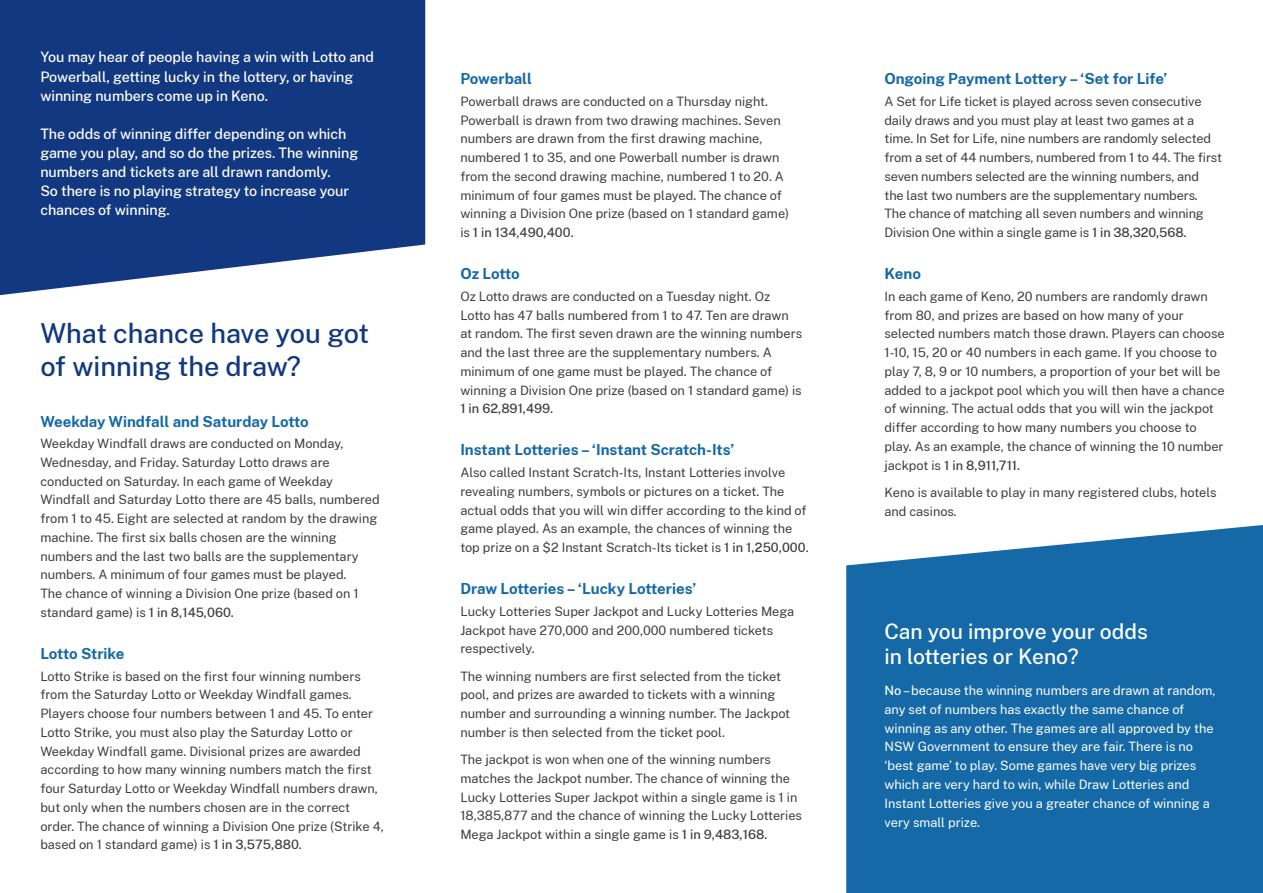
<style>
.page{position:relative;width:1263px;height:893px;background:#fff}
.page>*{position:absolute;margin:0;border:0;box-sizing:border-box;transform-origin:0 0}
.Section_heading_-_more_space_after{font:500 27px/32.4px "Public Sans";color:#113880}
.Section_heading{font:500 21px/25.2px "Public Sans";color:#fff}
.Section_Subheading{font:700 15px "Public Sans";letter-spacing:-.005em;color:#1469a6}
.Section_Intro{font:500 14.25px/19.2px "Public Sans";letter-spacing:-.005em;color:#fff}
.Body{font:12.75px/18.8px "Public Sans";color:#3e3e3f}
.Body-2{font:12.75px/18.8px "Public Sans";color:#fff}
.s1{font-weight:500}
</style>
<div class="page">
<div style="left:846px;top:525px;width:417px;height:368px;background:#1469a6"></div>
<svg style="left:0;top:0;width:425px;height:295px;background:#25488a"></svg>
<p class="Section_Intro" style="left:40px;top:47px;width:335px">You may hear of people having a win with Lotto and<br>Powerball, getting lucky in the lottery, or having winning numbers come up in Keno.</p>
<p class="Section_Intro" style="left:40px;top:123px;width:319px">The odds of winning differ depending on which game you play, and so do the prizes. The winning numbers and tickets are all drawn randomly.<br>So there is no playing strategy to increase your chances of winning.</p>
<p class="Section_heading_-_more_space_after" style="left:40px;top:316px;width:330px">What chance have you got of winning the draw?</p>
<p class="Section_Subheading" style="left:40px;top:410px;width:270px">Weekday Windfall and Saturday Lotto</p>
<p class="Body" style="left:40px;top:433px;width:341px">Weekday Windfall draws are conducted on Monday, Wednesday, and Friday. Saturday Lotto draws are conducted on Saturday. In each game of Weekday Windfall and Saturday Lotto there are 45 balls, numbered from 1 to 45. Eight are selected at random by the drawing machine. The first six balls chosen are the winning numbers and the last two balls are the supplementary numbers. A minimum of four games must be played.<br>The chance of winning a Division One prize (based on 1 standard game) is <span class="s1">1 in 8,145,060.</span></p>
<p class="Section_Subheading" style="left:40px;top:642px;width:86px">Lotto Strike</p>
<p class="Body" style="left:40px;top:666px;width:345px">Lotto Strike is based on the first four winning numbers from the Saturday Lotto or Weekday Windfall games.<br>Players choose four numbers between 1 and 45. To enter Lotto Strike, you must also play the Saturday Lotto or Weekday Windfall game. Divisional prizes are awarded according to how many winning numbers match the first four Saturday Lotto or Weekday Windfall numbers drawn, but only when the numbers chosen are in the correct order. The chance of winning a Division One prize (Strike 4, based on 1 standard game) is <span class="s1">1 in 3,575,880.</span></p>
<p class="Section_Subheading" style="left:460px;top:68px;width:73px">Powerball</p>
<p class="Body" style="left:460px;top:91px;width:330px">Powerball draws are conducted on a Thursday night.<br>Powerball is drawn from two drawing machines. Seven numbers are drawn from the first drawing machine, numbered 1 to 35, and one Powerball number is drawn from the second drawing machine, numbered 1 to 20. A minimum of four games must be played. The chance of winning a Division One prize (based on 1 standard game) is <span class="s1">1 in 134,490,400.</span></p>
<p class="Section_Subheading" style="left:460px;top:263px;width:61px">Oz Lotto</p>
<p class="Body" style="left:460px;top:286px;width:343px">Oz Lotto draws are conducted on a Tuesday night. Oz Lotto has 47 balls numbered from 1 to 47. Ten are drawn at random. The first seven drawn are the winning numbers and the last three are the supplementary numbers. A minimum of one game must be played. The chance of winning a Division One prize (based on 1 standard game) is <span class="s1">1 in 62,891,499.</span></p>
<p class="Section_Subheading" style="left:460px;top:439px;width:276px">Instant Lotteries – ‘Instant Scratch-Its’</p>
<p class="Body" style="left:460px;top:462px;width:350px">Also called Instant Scratch-Its, Instant Lotteries involve revealing numbers, symbols or pictures on a ticket. The actual odds that you will win differ according to the kind of game played. As an example, the chances of winning the top prize on a $2 Instant Scratch-Its ticket is <span class="s1">1 in 1,250,000.</span></p>
<p class="Section_Subheading" style="left:460px;top:578px;width:238px">Draw Lotteries – ‘Lucky Lotteries’</p>
<p class="Body" style="left:460px;top:601px;width:335px">Lucky Lotteries Super Jackpot and Lucky Lotteries Mega<br>Jackpot have 270,000 and 200,000 numbered tickets respectively.</p>
<p class="Body" style="left:460px;top:666px;width:331px">The winning numbers are first selected from the ticket pool, and prizes are awarded to tickets with a winning number and surrounding a winning number. The Jackpot number is then selected from the ticket pool.</p>
<p class="Body" style="left:460px;top:749px;width:343px">The jackpot is won when one of the winning numbers matches the Jackpot number. The chance of winning the Lucky Lotteries Super Jackpot within a single game is 1 in 18,385,877 and the chance of winning the Lucky Lotteries Mega Jackpot within a single game is <span class="s1">1 in 9,483,168.</span></p>
<p class="Section_Subheading" style="left:884px;top:68px;width:284px">Ongoing Payment Lottery – ‘Set for Life’</p>
<p class="Body" style="left:884px;top:91px;width:339px">A Set for Life ticket is played across seven consecutive daily draws and you must play at least two games at a time. In Set for Life, nine numbers are randomly selected from a set of 44 numbers, numbered from 1 to 44. The first seven numbers selected are the winning numbers, and<br>the last two numbers are the supplementary numbers.<br>The chance of matching all seven numbers and winning Division One within a single game is <span class="s1">1 in 38,320,568.</span></p>
<p class="Section_Subheading" style="left:884px;top:263px;width:38px">Keno</p>
<p class="Body" style="left:884px;top:286px;width:342px">In each game of Keno, 20 numbers are randomly drawn from 80, and prizes are based on how many of your selected numbers match those drawn. Players can choose 1-10, 15, 20 or 40 numbers in each game. If you choose to play 7, 8, 9 or 10 numbers, a proportion of your bet will be added to a jackpot pool which you will then have a chance of winning. The actual odds that you will win the jackpot differ according to how many numbers you choose to play. As an example, the chance of winning the 10 number jackpot is <span class="s1">1 in 8,911,711.</span></p>
<p class="Body" style="left:884px;top:482px;width:333px">Keno is available to play in many registered clubs, hotels and casinos.</p>
<p class="Section_heading" style="left:884px;top:617px;width:265px">Can you improve your odds in lotteries or Keno?</p>
<p class="Body-2" style="left:884px;top:681px;width:333px"><span class="s1">No</span> – because the winning numbers are drawn at random, any set of numbers has exactly the same chance of winning as any other. The games are all approved by the NSW Government to ensure they are fair. There is no ‘best game’ to play. Some games have very big prizes which are very hard to win, while Draw Lotteries and Instant Lotteries give you a greater chance of winning a very small prize.</p>
</div>
